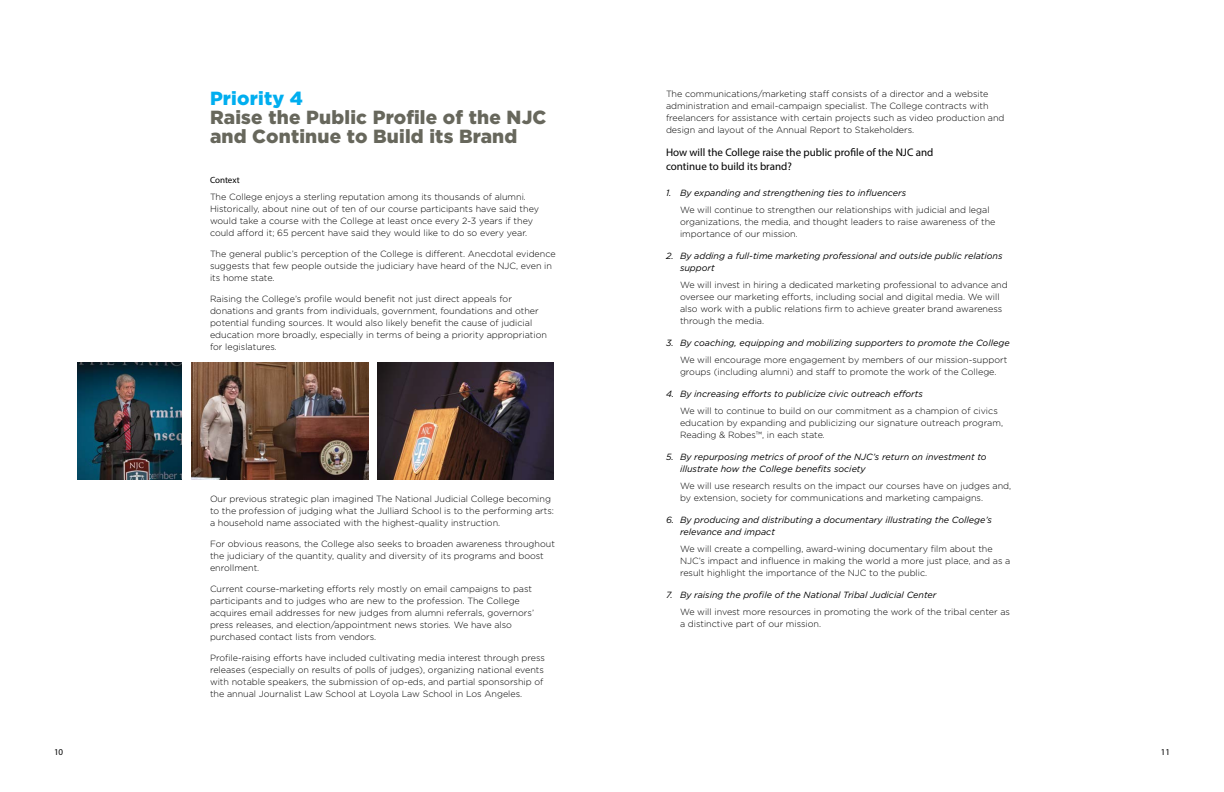
<style>
.page{position:relative;width:1224px;height:792px;background:#fff}
.page>*{position:absolute;margin:0;border:0;box-sizing:border-box;transform-origin:0 0}
.t1{font:900 19px/19px "Gotham";letter-spacing:.01em;color:#67675c}
.t2{font:900 19px "Gotham";letter-spacing:.01em;color:#00aeef}
.t3{font:11px/14px "Myriad Pro";color:#000}
.t4{font:300 9px/12px "Gotham";color:#000}
.t5{font:italic 9px/12px "Gotham";color:#000}
.t6{font:9px "Myriad Pro";color:#000}
</style>
<div class="page">
<img style="left:78px;top:363px;width:104px;height:117px">
<img style="left:192px;top:363px;width:176px;height:117px">
<img style="left:378px;top:363px;width:176px;height:117px">
<h1 class="t2" style="left:210px;top:85px;width:95px">Priority 4</h1>
<h1 class="t1" style="left:210px;top:108px;width:338px">Raise the Public Profile of the NJC and Continue to Build its Brand</h1>
<p class="t6" style="left:210px;top:175px;width:31px">Context</p>
<p class="t4" style="left:210px;top:190px;width:331px">The College enjoys a sterling reputation among its thousands of alumni.<br>Historically, about nine out of ten of our course participants have said they would take a course with the College at least once every 2-3 years if they could afford it; 65 percent have said they would like to do so every year.</p>
<p class="t4" style="left:210px;top:247px;width:347px">The general public’s perception of the College is different. Anecdotal evidence suggests that few people outside the judiciary have heard of the NJC, even in its home state.</p>
<p class="t4" style="left:210px;top:292px;width:338px">Raising the College’s profile would benefit not just direct appeals for donations and grants from individuals, government, foundations and other potential funding sources. It would also likely benefit the cause of judicial education more broadly, especially in terms of being a priority appropriation for legislatures.</p>
<p class="t4" style="left:210px;top:493px;width:346px">Our previous strategic plan imagined The National Judicial College becoming to the profession of judging what the Julliard School is to the performing arts: a household name associated with the highest-quality instruction.</p>
<p class="t4" style="left:210px;top:538px;width:346px">For obvious reasons, the College also seeks to broaden awareness throughout the judiciary of the quantity, quality and diversity of its programs and boost enrollment.</p>
<p class="t4" style="left:210px;top:583px;width:326px">Current course-marketing efforts rely mostly on email campaigns to past participants and to judges who are new to the profession. The College acquires email addresses for new judges from alumni referrals, governors’ press releases, and election/appointment news stories. We have also purchased contact lists from vendors.</p>
<p class="t4" style="left:210px;top:652px;width:337px">Profile-raising efforts have included cultivating media interest through press releases (especially on results of polls of judges), organizing national events with notable speakers, the submission of op-eds, and partial sponsorship of the annual Journalist Law School at Loyola Law School in Los Angeles.</p>
<p class="t4" style="left:666px;top:88px;width:340px">The communications/marketing staff consists of a director and a website administration and email-campaign specialist. The College contracts with freelancers for assistance with certain projects such as video production and design and layout of the Annual Report to Stakeholders.</p>
<p class="t3" style="left:666px;top:145px;width:269px">How will the College raise the public profile of the NJC and continue to build its brand?</p>
<p class="t5" style="left:666px;top:187px;width:242px">1. By expanding and strengthening ties to influencers</p>
<p class="t4" style="left:680px;top:204px;width:317px">We will continue to strengthen our relationships with judicial and legal organizations, the media, and thought leaders to raise awareness of the importance of our mission.</p>
<p class="t5" style="left:680px;top:250px;width:324px;text-indent:-14px">2. By adding a full-time marketing professional and outside public relations support</p>
<p class="t4" style="left:680px;top:279px;width:329px">We will invest in hiring a dedicated marketing professional to advance and oversee our marketing efforts, including social and digital media. We will also work with a public relations firm to achieve greater brand awareness through the media.</p>
<p class="t5" style="left:666px;top:337px;width:345px">3. By coaching, equipping and mobilizing supporters to promote the College</p>
<p class="t4" style="left:680px;top:354px;width:329px">We will encourage more engagement by members of our mission-support groups (including alumni) and staff to promote the work of the College.</p>
<p class="t5" style="left:666px;top:388px;width:258px">4. By increasing efforts to publicize civic outreach efforts</p>
<p class="t4" style="left:680px;top:405px;width:325px">We will to continue to build on our commitment as a champion of civics education by expanding and publicizing our signature outreach program,<br>Reading &amp; Robes™, in each state.</p>
<p class="t5" style="left:680px;top:451px;width:308px;text-indent:-14px">5. By repurposing metrics of proof of the NJC’s return on investment to illustrate how the College benefits society</p>
<p class="t4" style="left:680px;top:480px;width:333px">We will use research results on the impact our courses have on judges and, by extension, society for communications and marketing campaigns.</p>
<p class="t5" style="left:680px;top:514px;width:314px;text-indent:-14px">6. By producing and distributing a documentary illustrating the College’s relevance and impact</p>
<p class="t4" style="left:680px;top:543px;width:332px">We will create a compelling, award-wining documentary film about the<br>NJC’s impact and influence in making the world a more just place, and as a result highlight the importance of the NJC to the public.</p>
<p class="t5" style="left:666px;top:589px;width:272px">7. By raising the profile of the National Tribal Judicial Center</p>
<p class="t4" style="left:680px;top:606px;width:332px">We will invest more resources in promoting the work of the tribal center as a distinctive part of our mission.</p>
<p class="t6" style="left:54px;top:746px;width:11px">10</p>
<p class="t6" style="left:1161px;top:746px;width:11px">11</p>
</div>
